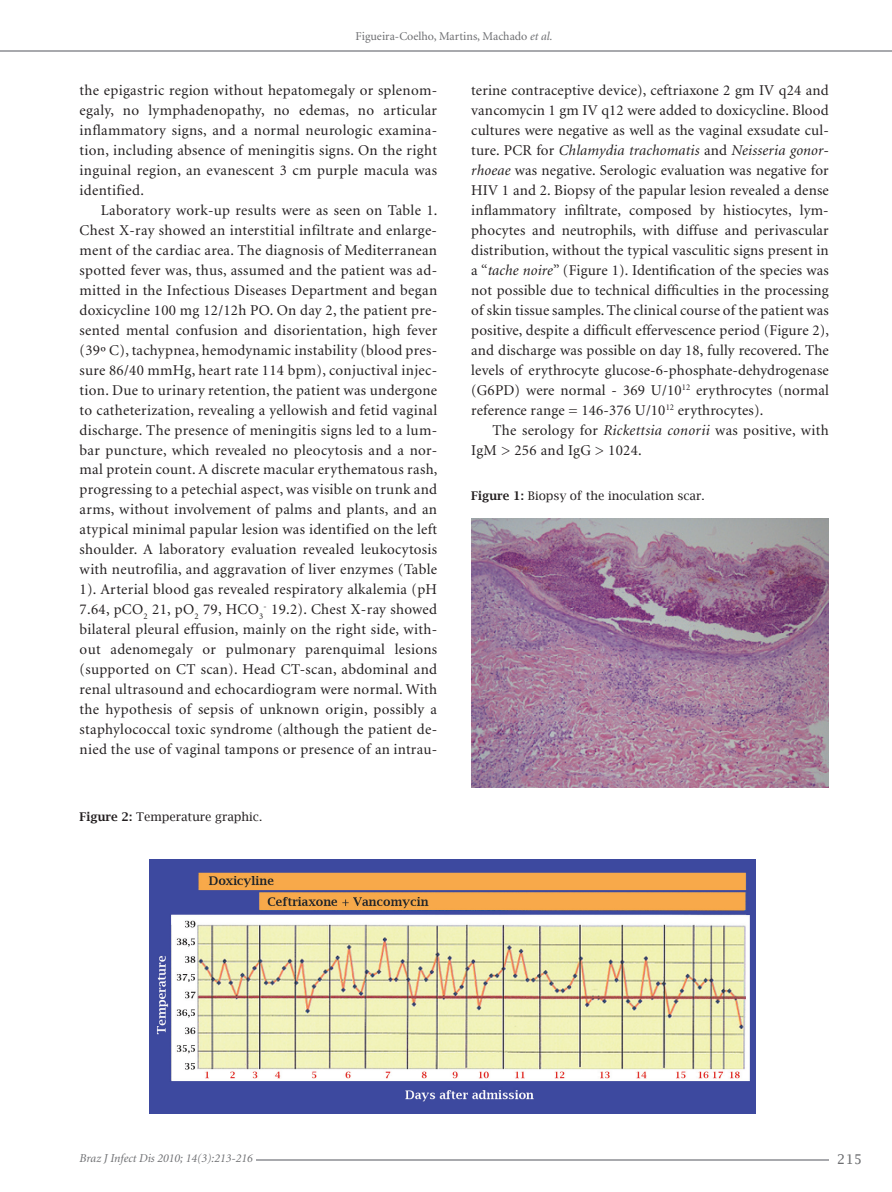
<style>
.page{position:relative;width:892px;height:1192px;background:#fff}
.page>*{position:absolute;margin:0;border:0;box-sizing:border-box;transform-origin:0 0}
.t1{font:15px/20px "Minion";letter-spacing:.02em;color:#231f20;text-align:justify}
.t2{font:13.5px "Lucida Fax";color:#6c6d70}
.t3{font:12px "Lucida Bright";color:#231f20}
.t4{font:12px "Minion";color:#6c6d70}
.t5{font:italic 12px "Minion";color:#6c6d70}
.s1{font-style:italic}
.s2{font-weight:600}
</style>
<div class="page">
<hr style="left:256px;top:1159px;width:572px;height:1px;background:#a8a9ad">
<hr style="left:0;top:50px;width:891px;height:1px;background:#a8a9ad">
<img style="left:471px;top:519px;width:357px;height:267px">
<img style="left:149px;top:859px;width:606px;height:254px">
<p class="t4" style="left:355px;top:31px;width:198px">Figueira-Coelho, Martins, Machado <span class="s1">et al.</span></p>
<p class="t1" style="left:80px;top:81px;width:359px">the epigastric region without hepatomegaly or splenom&shy;egaly, no lymphadenopathy, no edemas, no articular inflammatory signs, and a normal neurologic examina&shy;tion, including absence of meningitis signs. On the right inguinal region, an evanescent 3 cm purple macula was identified.</p>
<p class="t1" style="left:80px;top:201px;width:359px;text-indent:21px">Laboratory work-up results were as seen on Table 1.<br>Chest X-ray showed an interstitial infiltrate and enlarge&shy;ment of the cardiac area. The diagnosis of Mediterranean spotted fever was, thus, assumed and the patient was ad&shy;mitted in the Infectious Diseases Department and began doxicycline 100 mg 12/12h PO. On day 2, the patient pre&shy;sented mental confusion and disorientation, high fever (39º C), tachypnea, hemodynamic instability (blood pres&shy;sure 86/40 mmHg, heart rate 114 bpm), conjuctival injec&shy;tion. Due to urinary retention, the patient was undergone to catheterization, revealing a yellowish and fetid vaginal discharge. The presence of meningitis signs led to a lum&shy;bar puncture, which revealed no pleocytosis and a nor&shy;mal protein count. A discrete macular erythematous rash, progressing to a petechial aspect, was visible on trunk and arms, without involvement of palms and plants, and an atypical minimal papular lesion was identified on the left shoulder. A laboratory evaluation revealed leukocytosis with neutrofilia, and aggravation of liver enzymes (Table 1). Arterial blood gas revealed respiratory alkalemia (pH 7.64, pCO<sub>2</sub> 21, pO<sub>2</sub> 79, HCO<sub>3</sub><sup>-</sup> 19.2). Chest X-ray showed bilateral pleural effusion, mainly on the right side, with&shy;out adenomegaly or pulmonary parenquimal lesions (supported on CT scan). Head CT-scan, abdominal and renal ultrasound and echocardiogram were normal. With the hypothesis of sepsis of unknown origin, possibly a staphylococcal toxic syndrome (although the patient de&shy;nied the use of vaginal tampons or presence of an intrau-</p>
<p class="t3" style="left:80px;top:809px;width:184px"><span class="s2">Figure 2:</span> Temperature graphic.</p>
<p class="t1" style="left:471px;top:81px;width:359px">terine contraceptive device), ceftriaxone 2 gm IV q24 and vancomycin 1 gm IV q12 were added to doxicycline. Blood cultures were negative as well as the vaginal exsudate cul&shy;ture. PCR for <span class="s1">Chlamydia trachomatis</span> and <span class="s1">Neisseria gonor&shy;rhoeae</span> was negative. Serologic evaluation was negative for HIV 1 and 2. Biopsy of the papular lesion revealed a dense inflammatory infiltrate, composed by histiocytes, lym&shy;phocytes and neutrophils, with diffuse and perivascular distribution, without the typical vasculitic signs present in a “<span class="s1">tache noire</span>” (Figure 1). Identification of the species was not possible due to technical difficulties in the processing of skin tissue samples. The clinical course of the patient was positive, despite a difficult effervescence period (Figure 2), and discharge was possible on day 18, fully recovered. The levels of erythrocyte glucose-6-phosphate-dehydrogenase (G6PD) were normal - 369 U/10<sup>12</sup> erythrocytes (normal reference range = 146-376 U/10<sup>12</sup> erythrocytes).</p>
<p class="t1" style="left:471px;top:420px;width:359px;text-indent:21px">The serology for <span class="s1">Rickettsia conorii</span> was positive, with<br>IgM &gt; 256 and IgG &gt; 1024.</p>
<p class="t3" style="left:471px;top:489px;width:235px"><span class="s2">Figure 1:</span> Biopsy of the inoculation scar.</p>
<p class="t5" style="left:80px;top:1151px;width:174px">Braz J Infect Dis 2010; 14(3):213-216</p>
<p class="t2" style="left:836px;top:1151px;width:27px">215</p>
</div>
